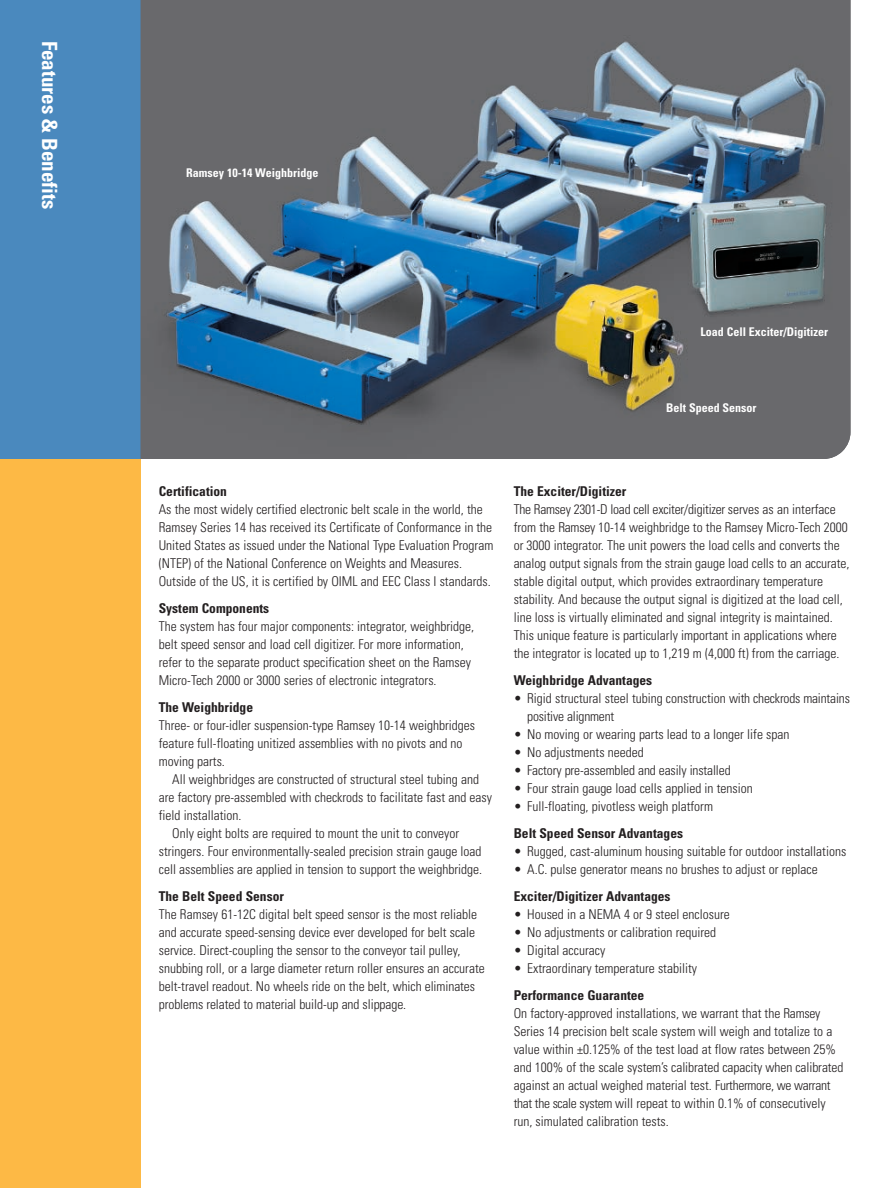
<style>
.page{position:relative;width:891px;height:1188px;background:#fff}
.page>*{position:absolute;margin:0;border:0;box-sizing:border-box;transform-origin:0 0}
.t1{font:700 condensed 21px "Univers";color:#fff}
.t2{font:300 condensed 13.5px/18px "Univers";color:#231f20}
.t3{font:700 condensed 13.5px "Univers";color:#231f20}
.t4{font:700 condensed 12px "Univers";color:#fff}
</style>
<div class="page">
<div style="left:0;top:0;width:141px;height:1188px;background:#4a89be"></div>
<div style="left:0;top:459px;width:141px;height:729px;background:#fdb945"></div>
<img style="left:141px;top:0;width:709px;height:459px">
<h1 class="t1" style="left:57px;top:40px;width:170px;rotate:90deg">Features &amp; Benefits</h1>
<p class="t4" style="left:186px;top:169px;width:134px">Ramsey 10-14 Weighbridge</p>
<p class="t4" style="left:700px;top:327px;width:129px">Load Cell Exciter/Digitizer</p>
<p class="t4" style="left:666px;top:403px;width:92px">Belt Speed Sensor</p>
<p class="t3" style="left:159px;top:486px;width:70px">Certification</p>
<p class="t2" style="left:159px;top:501px;width:336px">As the most widely certified electronic belt scale in the world, the Ramsey Series 14 has received its Certificate of Conformance in the United States as issued under the National Type Evaluation Program (NTEP) of the National Conference on Weights and Measures.<br>Outside of the US, it is certified by OIML and EEC Class I standards.</p>
<p class="t3" style="left:159px;top:603px;width:112px">System Components</p>
<p class="t2" style="left:159px;top:618px;width:317px">The system has four major components: integrator, weighbridge, belt speed sensor and load cell digitizer. For more information, refer to the separate product specification sheet on the Ramsey Micro-Tech 2000 or 3000 series of electronic integrators.</p>
<p class="t3" style="left:159px;top:702px;width:96px">The Weighbridge</p>
<p class="t2" style="left:159px;top:717px;width:318px">Three- or four-idler suspension-type Ramsey 10-14 weighbridges feature full-floating unitized assemblies with no pivots and no moving parts.</p>
<p class="t2" style="left:172px;top:771px;width:308px">All weighbridges are constructed of structural steel tubing and</p>
<p class="t2" style="left:159px;top:789px;width:335px">are factory pre-assembled with checkrods to facilitate fast and easy</p>
<p class="t2" style="left:159px;top:807px;width:84px">field installation.</p>
<p class="t2" style="left:172px;top:825px;width:289px">Only eight bolts are required to mount the unit to conveyor</p>
<p class="t2" style="left:159px;top:843px;width:324px">stringers. Four environmentally-sealed precision strain gauge load</p>
<p class="t2" style="left:159px;top:861px;width:325px">cell assemblies are applied in tension to support the weighbridge.</p>
<p class="t3" style="left:159px;top:891px;width:127px">The Belt Speed Sensor</p>
<p class="t2" style="left:159px;top:906px;width:327px">The Ramsey 61-12C digital belt speed sensor is the most reliable and accurate speed-sensing device ever developed for belt scale service. Direct-coupling the sensor to the conveyor tail pulley, snubbing roll, or a large diameter return roller ensures an accurate belt-travel readout. No wheels ride on the belt, which eliminates problems related to material build-up and slippage.</p>
<p class="t3" style="left:514px;top:486px;width:114px">The Exciter/Digitizer</p>
<p class="t2" style="left:514px;top:501px;width:337px">The Ramsey 2301-D load cell exciter/digitizer serves as an interface from the Ramsey 10-14 weighbridge to the Ramsey Micro-Tech 2000 or 3000 integrator. The unit powers the load cells and converts the analog output signals from the strain gauge load cells to an accurate, stable digital output, which provides extraordinary temperature stability. And because the output signal is digitized at the load cell, line loss is virtually eliminated and signal integrity is maintained.<br>This unique feature is particularly important in applications where the integrator is located up to 1,219 m (4,000 ft) from the carriage.</p>
<p class="t3" style="left:514px;top:675px;width:140px">Weighbridge Advantages</p>
<p class="t2" style="left:527px;top:690px;width:324px;text-indent:-14px">• Rigid structural steel tubing construction with checkrods maintains positive alignment</p>
<p class="t2" style="left:514px;top:726px;width:277px">• No moving or wearing parts lead to a longer life span</p>
<p class="t2" style="left:514px;top:744px;width:132px">• No adjustments needed</p>
<p class="t2" style="left:514px;top:762px;width:219px">• Factory pre-assembled and easily installed</p>
<p class="t2" style="left:514px;top:780px;width:241px">• Four strain gauge load cells applied in tension</p>
<p class="t2" style="left:514px;top:798px;width:201px">• Full-floating, pivotless weigh platform</p>
<p class="t3" style="left:514px;top:828px;width:171px">Belt Speed Sensor Advantages</p>
<p class="t2" style="left:514px;top:843px;width:334px">• Rugged, cast-aluminum housing suitable for outdoor installations</p>
<p class="t2" style="left:514px;top:861px;width:306px">• A.C. pulse generator means no brushes to adjust or replace</p>
<p class="t3" style="left:514px;top:891px;width:158px">Exciter/Digitizer Advantages</p>
<p class="t2" style="left:514px;top:906px;width:218px">• Housed in a NEMA 4 or 9 steel enclosure</p>
<p class="t2" style="left:514px;top:924px;width:204px">• No adjustments or calibration required</p>
<p class="t2" style="left:514px;top:942px;width:93px">• Digital accuracy</p>
<p class="t2" style="left:514px;top:960px;width:185px">• Extraordinary temperature stability</p>
<p class="t3" style="left:514px;top:990px;width:132px">Performance Guarantee</p>
<p class="t2" style="left:514px;top:1005px;width:331px">On factory-approved installations, we warrant that the Ramsey Series 14 precision belt scale system will weigh and totalize to a value within ±0.125% of the test load at flow rates between 25% and 100% of the scale system’s calibrated capacity when calibrated against an actual weighed material test. Furthermore, we warrant that the scale system will repeat to within 0.1% of consecutively run, simulated calibration tests.</p>
</div>
